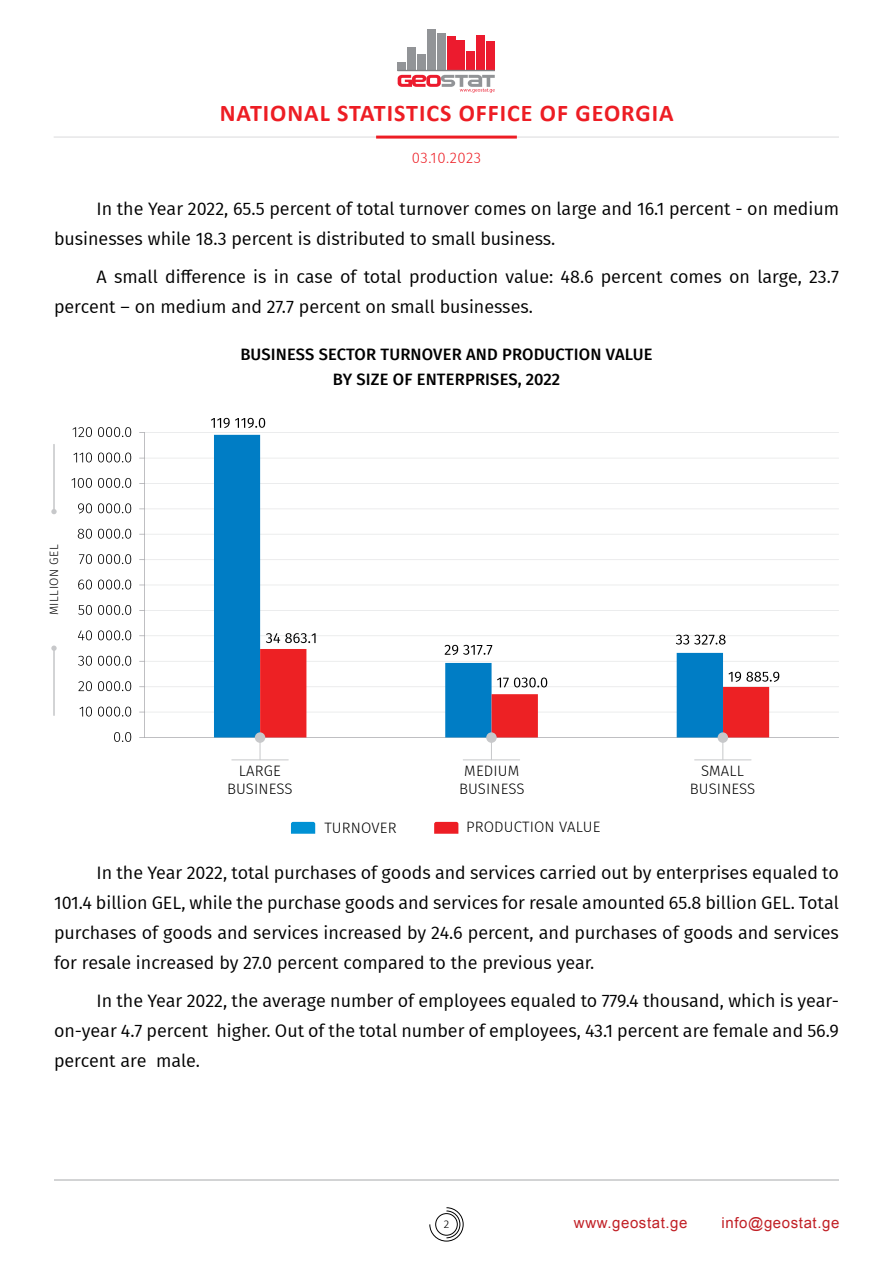
<style>
.page{position:relative;width:893px;height:1263px;background:#fff}
.page>*{position:absolute;margin:0;border:0;box-sizing:border-box;transform-origin:0 0}
.t1{font:700 24px "Calibri";letter-spacing:.04em;color:#ed1d24}
.t2{font:18px/30px "Fira GO";color:#000}
.t3{font:500 16.5px/25.2px "Fira GO";letter-spacing:.01em;color:#000;text-align:center}
.t4{font:300 15px/18px "Fira GO";letter-spacing:.01em;color:#000;text-align:center}
.t5{font:15px "BPG Ingiri Arial";letter-spacing:.04em;color:#c12026}
.t6{font:300 15px "Fira GO";letter-spacing:.035em;color:#ed1d24}
.t7{font:300 12px "Fira GO";letter-spacing:.04em;color:#000}
.t8{font:300 12px "Calibri";color:#000}
</style>
<div class="page">
<svg style="left:429px;top:1207px;width:35px;height:34px"></svg>
<hr style="left:54px;top:1179px;width:785px;height:1px;background:#a7a9ac">
<hr style="left:54px;top:136px;width:785px;height:2px;background:#e6e7e8">
<hr style="left:376px;top:136px;width:141px;height:3px;background:#ed1d24">
<div style="left:398px;top:62px;width:8px;height:9px;background:#929497"></div>
<div style="left:407px;top:47px;width:9px;height:24px;background:#929497"></div>
<div style="left:417px;top:55px;width:9px;height:16px;background:#929497"></div>
<div style="left:427px;top:30px;width:9px;height:41px;background:#929497"></div>
<div style="left:437px;top:34px;width:9px;height:37px;background:#929497"></div>
<div style="left:447px;top:36px;width:8px;height:35px;background:#ec1b2e"></div>
<div style="left:457px;top:41px;width:8px;height:30px;background:#ec1b2e"></div>
<div style="left:466px;top:51px;width:9px;height:20px;background:#ec1b2e"></div>
<div style="left:476px;top:35px;width:9px;height:36px;background:#ec1b2e"></div>
<div style="left:486px;top:41px;width:9px;height:30px;background:#ec1b2e"></div>
<hr style="left:398px;top:70px;width:97px;height:1px;background:#808184">
<svg style="left:398px;top:75px;width:97px;height:18px"></svg>
<hr style="left:54px;top:444px;width:1px;height:67px;background:#a7a9ac">
<svg style="left:51px;top:509px;width:6px;height:5px"></svg>
<hr style="left:54px;top:648px;width:1px;height:67px;background:#a7a9ac">
<svg style="left:51px;top:645px;width:6px;height:6px"></svg>
<svg style="left:114px;top:732px;width:17px;height:10px"></svg>
<svg style="left:79px;top:707px;width:13px;height:9px"></svg>
<svg style="left:98px;top:707px;width:33px;height:9px"></svg>
<svg style="left:78px;top:681px;width:14px;height:10px"></svg>
<svg style="left:98px;top:681px;width:33px;height:10px"></svg>
<svg style="left:78px;top:656px;width:14px;height:10px"></svg>
<svg style="left:98px;top:656px;width:33px;height:10px"></svg>
<svg style="left:78px;top:630px;width:14px;height:10px"></svg>
<svg style="left:98px;top:630px;width:33px;height:10px"></svg>
<svg style="left:78px;top:605px;width:14px;height:10px"></svg>
<svg style="left:98px;top:605px;width:33px;height:10px"></svg>
<svg style="left:78px;top:580px;width:14px;height:9px"></svg>
<svg style="left:98px;top:580px;width:33px;height:9px"></svg>
<svg style="left:79px;top:554px;width:13px;height:10px"></svg>
<svg style="left:98px;top:554px;width:33px;height:10px"></svg>
<svg style="left:78px;top:529px;width:14px;height:10px"></svg>
<svg style="left:98px;top:529px;width:33px;height:10px"></svg>
<svg style="left:78px;top:503px;width:14px;height:10px"></svg>
<svg style="left:98px;top:503px;width:33px;height:10px"></svg>
<svg style="left:71px;top:478px;width:21px;height:10px"></svg>
<svg style="left:98px;top:478px;width:33px;height:10px"></svg>
<svg style="left:73px;top:452px;width:19px;height:10px"></svg>
<svg style="left:98px;top:452px;width:33px;height:10px"></svg>
<svg style="left:72px;top:427px;width:20px;height:10px"></svg>
<svg style="left:98px;top:427px;width:33px;height:10px"></svg>
<svg style="left:139px;top:418px;width:700px;height:342px"></svg>
<svg style="left:434px;top:822px;width:24px;height:12px"></svg>
<svg style="left:291px;top:822px;width:24px;height:12px"></svg>
<h1 class="t1" style="left:220px;top:97px;width:455px">NATIONAL STATISTICS OFFICE OF GEORGIA</h1>
<p class="t6" style="left:412px;top:149px;width:71px">03.10.2023</p>
<p class="t2" style="left:54px;top:193px;width:787px;text-indent:43px">In the Year 2022, 65.5 percent of total turnover comes on large and 16.1 percent - on medium businesses while 18.3 percent is distributed to small business.</p>
<p class="t2" style="left:54px;top:262px;width:786px;text-indent:43px">A small difference is in case of total production value: 48.6 percent comes on large, 23.7 percent – on medium and 27.7 percent on small businesses.</p>
<p class="t7" style="left:47px;top:615px;width:73px;rotate:-90deg">MILLION GEL</p>
<p class="t3" style="left:240px;top:341px;width:414px">BUSINESS SECTOR TURNOVER AND PRODUCTION VALUE<br>BY SIZE OF ENTERPRISES, 2022</p>
<p class="t4" style="left:227px;top:762px;width:67px">LARGE<br>BUSINESS</p>
<p class="t4" style="left:459px;top:762px;width:67px">MEDIUM<br>BUSINESS</p>
<p class="t4" style="left:690px;top:762px;width:67px">SMALL<br>BUSINESS</p>
<p class="t4" style="left:324px;top:819px;width:74px">TURNOVER</p>
<p class="t4" style="left:466px;top:818px;width:136px">PRODUCTION VALUE</p>
<p class="t2" style="left:54px;top:857px;width:786px;text-align:justify;text-indent:43px">In the Year 2022, total purchases of goods and services carried out by enterprises equaled to 101.4 billion GEL, while the purchase goods and services for resale amounted 65.8 billion GEL. Total purchases of goods and services increased by 24.6 percent, and purchases of goods and services for resale increased by 27.0 percent compared to the previous year.</p>
<p class="t2" style="left:54px;top:986px;width:786px;text-align:justify;text-indent:43px">In the Year 2022, the average number of employees equaled to 779.4 thousand, which is year&shy;on-year 4.7 percent higher. Out of the total number of employees, 43.1 percent are female and 56.9 percent are male.</p>
<p class="t8" style="left:443px;top:1217px;width:8px">2</p>
<p class="t5" style="left:574px;top:1213px;width:115px">www.geostat.ge</p>
<p class="t5" style="left:722px;top:1213px;width:119px">info@geostat.ge</p>
</div>
